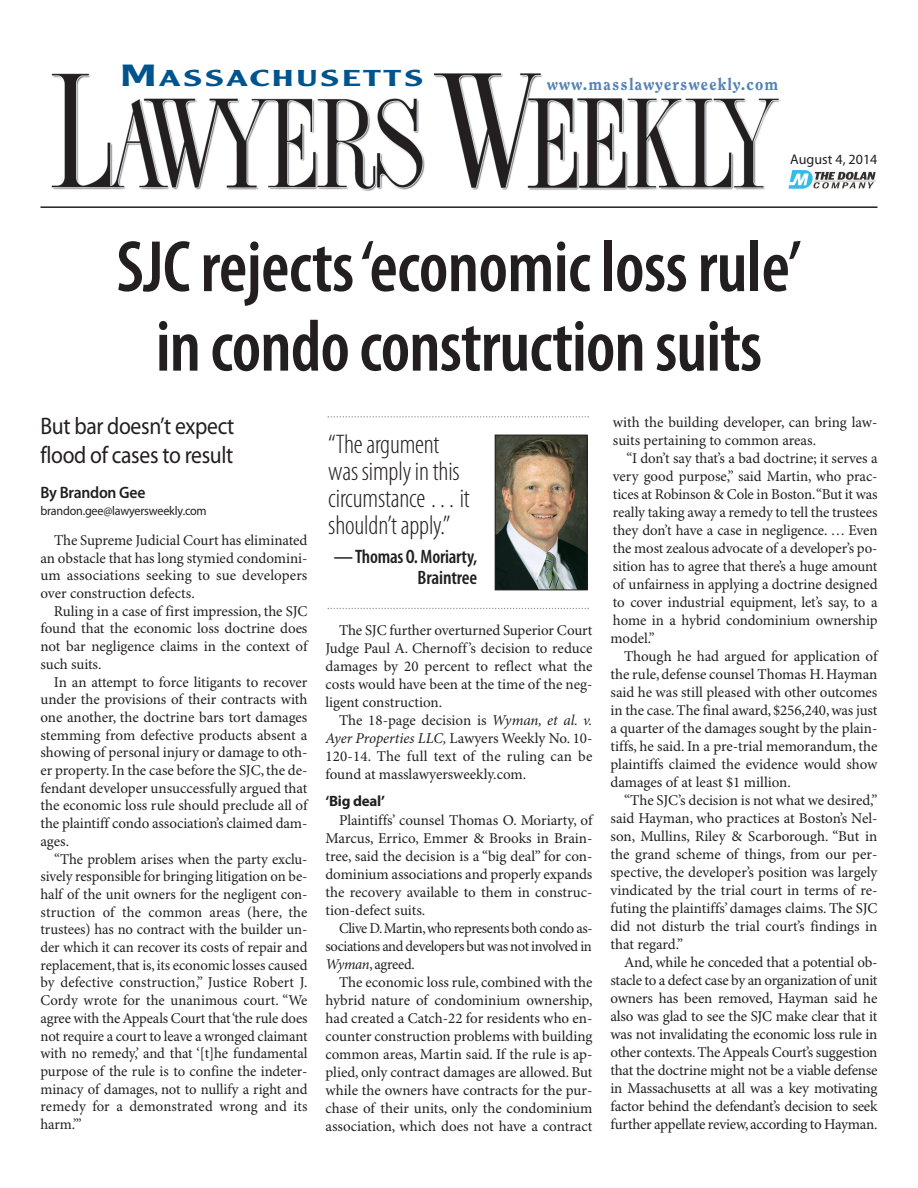
<style>
.page{position:relative;width:918px;height:1188px;background:#fff}
.page>*{position:absolute;margin:0;border:0;box-sizing:border-box;transform-origin:0 0}
.t1{font:600 condensed 73.5px/79.5px "Myriad Pro";letter-spacing:-.01em;color:#231f20;text-align:center}
.t2{font:300 condensed 27px/27px "Myriad Pro";letter-spacing:-.005em;color:#231f20}
.t3{font:24px/28.8px "Myriad Pro";letter-spacing:-.015em;color:#231f20;scale:.9 1}
.t4{font:500 22.5px "Clearface Gothic LH";letter-spacing:.07em;color:#00548e;scale:1.65 1}
.t5{font:600 condensed 19.5px/21px "Myriad Pro";letter-spacing:-.01em;color:#231f20;text-align:right}
.t6{font:800 16.5px "Clearface";letter-spacing:.07em;color:#5583b3}
.t7{font:600 16.5px "Myriad Pro";letter-spacing:-.015em;color:#231f20;scale:.95 1}
.t8{font:15px/18px "Minion Pro";letter-spacing:-.005em;color:#231f20;text-align:justify}
.t9{font:700 15px "Myriad Pro";letter-spacing:-.015em;color:#231f20}
.t10{font:14.1px "Myriad Pro";color:#231f20}
.t11{font:12.75px "Myriad Pro";letter-spacing:-.015em;color:#231f20;scale:.95 1}
.s1{font-size:30px}
.s2{font-style:italic}
</style>
<div class="page">
<img style="left:51px;top:73px;width:758px;height:118px">
<img style="left:788px;top:171px;width:88px;height:17px">
<hr style="left:40px;top:206px;width:838px;height:2px;background:#231f20">
<svg style="left:328px;top:608px;width:261px;height:1px"></svg>
<svg style="left:328px;top:416px;width:261px;height:2px"></svg>
<img style="left:497px;top:437px;width:89px;height:151px">
<div style="left:495px;top:435px;width:93px;height:155px;border:1px solid #231f20"></div>
<h3 class="t4" style="left:120px;top:70px;width:185px"><span class="s1">M</span>ASSACHUSETTS</h3>
<p class="t6" style="left:547px;top:78px;width:233px">www.masslawyersweekly.com</p>
<p class="t10" style="left:790px;top:154px;width:89px">August 4, 2014</p>
<h1 class="t1" style="left:116px;top:233px;width:687px">SJCrejects‘economiclossrule’ in condo construction suits</h1>
<h3 class="t3" style="left:41px;top:414px;width:217px">But bar doesn’t expect flood of cases to result</h3>
<p class="t7" style="left:41px;top:487px;width:112px">By Brandon Gee</p>
<p class="t11" style="left:41px;top:506px;width:176px">brandon.gee@lawyersweekly.com</p>
<p class="t8" style="left:40px;top:533px;width:269px;text-indent:14px">The Supreme Judicial Court has eliminated an obstacle that has long stymied condomini&shy;um associations seeking to sue developers over construction defects.</p>
<p class="t8" style="left:40px;top:603px;width:269px;text-indent:14px">Ruling in a case of first impression, the SJC found that the economic loss doctrine does not bar negligence claims in the context of such suits.</p>
<p class="t8" style="left:40px;top:674px;width:269px;text-indent:14px">In an attempt to force litigants to recover under the provisions of their contracts with one another, the doctrine bars tort damages stemming from defective products absent a showing of personal injury or damage to oth&shy;er property.In the case before the SJC,the de&shy;fendant developer unsuccessfully argued that the economic loss rule should preclude all of the plaintiff condo association’s claimed dam&shy;ages.</p>
<p class="t8" style="left:41px;top:851px;width:269px;text-indent:14px">“The problem arises when the party exclu&shy;sively responsible for bringing litigation on be&shy;half of the unit owners for the negligent con&shy;struction of the common areas (here, the trustees) has no contract with the builder un&shy;der which it can recover its costs of repair and replacement,that is,its economic losses caused by defective construction,” Justice Robert J.<br>Cordy wrote for the unanimous court. “We agree with theAppeals Court that‘the rule does not require a court to leave a wronged claimant with no remedy,’ and that ‘[t]he fundamental purpose of the rule is to confine the indeter&shy;minacy of damages, not to nullify a right and remedy for a demonstrated wrong and its harm.’”</p>
<h2 class="t2" style="left:328px;top:433px;width:143px">“Theargument was simplyinthis circumstance…it shouldn’tapply.”</h2>
<h3 class="t5" style="left:334px;top:547px;width:145px">—Thomas O.Moriarty,<br>Braintree</h3>
<p class="t8" style="left:326px;top:622px;width:269px;text-indent:14px">The SJC further overturned Superior Court Judge Paul A. Chernoff’s decision to reduce damages by 20 percent to reflect what the costs would have been at the time of the neg&shy;ligent construction.</p>
<p class="t8" style="left:326px;top:712px;width:269px;text-indent:13px">The 18-page decision is <span class="s2">Wyman, et al. v.<br>Ayer Properties LLC,</span> Lawyers Weekly No. 10- 120-14. The full text of the ruling can be found at masslawyersweekly.com.</p>
<p class="t9" style="left:326px;top:795px;width:61px">‘Big deal’</p>
<p class="t8" style="left:325px;top:813px;width:269px;text-indent:14px">Plaintiffs’ counsel Thomas O. Moriarty, of Marcus, Errico, Emmer &amp; Brooks in Brain&shy;tree, said the decision is a “big deal” for con&shy;dominium associations and properly expands the recovery available to them in construc&shy;tion-defect suits.</p>
<p class="t8" style="left:326px;top:921px;width:269px;text-indent:13px">Clive D.Martin,who represents both condo as&shy;sociations and developers but was not involved in <span class="s2">Wyman</span>, agreed.</p>
<p class="t8" style="left:325px;top:975px;width:269px;text-indent:14px">The economic loss rule, combined with the hybrid nature of condominium ownership, had created a Catch-22 for residents who en&shy;counter construction problems with building common areas, Martin said. If the rule is ap&shy;plied, only contract damages are allowed. But while the owners have contracts for the pur&shy;chase of their units, only the condominium association, which does not have a contract</p>
<p class="t8" style="left:613px;top:415px;width:266px">with the building developer, can bring law&shy;suits pertaining to common areas.</p>
<p class="t8" style="left:611px;top:451px;width:269px;text-indent:16px">“I don’t say that’s a bad doctrine; it serves a very good purpose,” said Martin, who prac&shy;tices at Robinson &amp; Cole in Boston.“But it was really taking away a remedy to tell the trustees they don’t have a case in negligence. … Even the most zealous advocate of a developer’s po&shy;sition has to agree that there’s a huge amount of unfairness in applying a doctrine designed to cover industrial equipment, let’s say, to a home in a hybrid condominium ownership model.”</p>
<p class="t8" style="left:611px;top:649px;width:269px;text-indent:13px">Though he had argued for application of the rule, defense counsel Thomas H.Hayman said he was still pleased with other outcomes in the case.The final award, $256,240,was just a quarter of the damages sought by the plain&shy;tiffs, he said. In a pre-trial memorandum, the plaintiffs claimed the evidence would show damages of at least $1 million.</p>
<p class="t8" style="left:611px;top:793px;width:269px;text-indent:14px">“The SJC’s decision is not what we desired,” said Hayman, who practices at Boston’s Nel&shy;son, Mullins, Riley &amp; Scarborough. “But in the grand scheme of things, from our per&shy;spective, the developer’s position was largely vindicated by the trial court in terms of re&shy;futing the plaintiffs’ damages claims. The SJC did not disturb the trial court’s findings in that regard.”</p>
<p class="t8" style="left:611px;top:955px;width:269px;text-indent:13px">And, while he conceded that a potential ob&shy;stacle to a defect case by an organization of unit owners has been removed, Hayman said he also was glad to see the SJC make clear that it was not invalidating the economic loss rule in other contexts.TheAppeals Court’s suggestion that the doctrine might not be a viable defense in Massachusetts at all was a key motivating factor behind the defendant’s decision to seek further appellate review,according to Hayman.</p>
</div>
